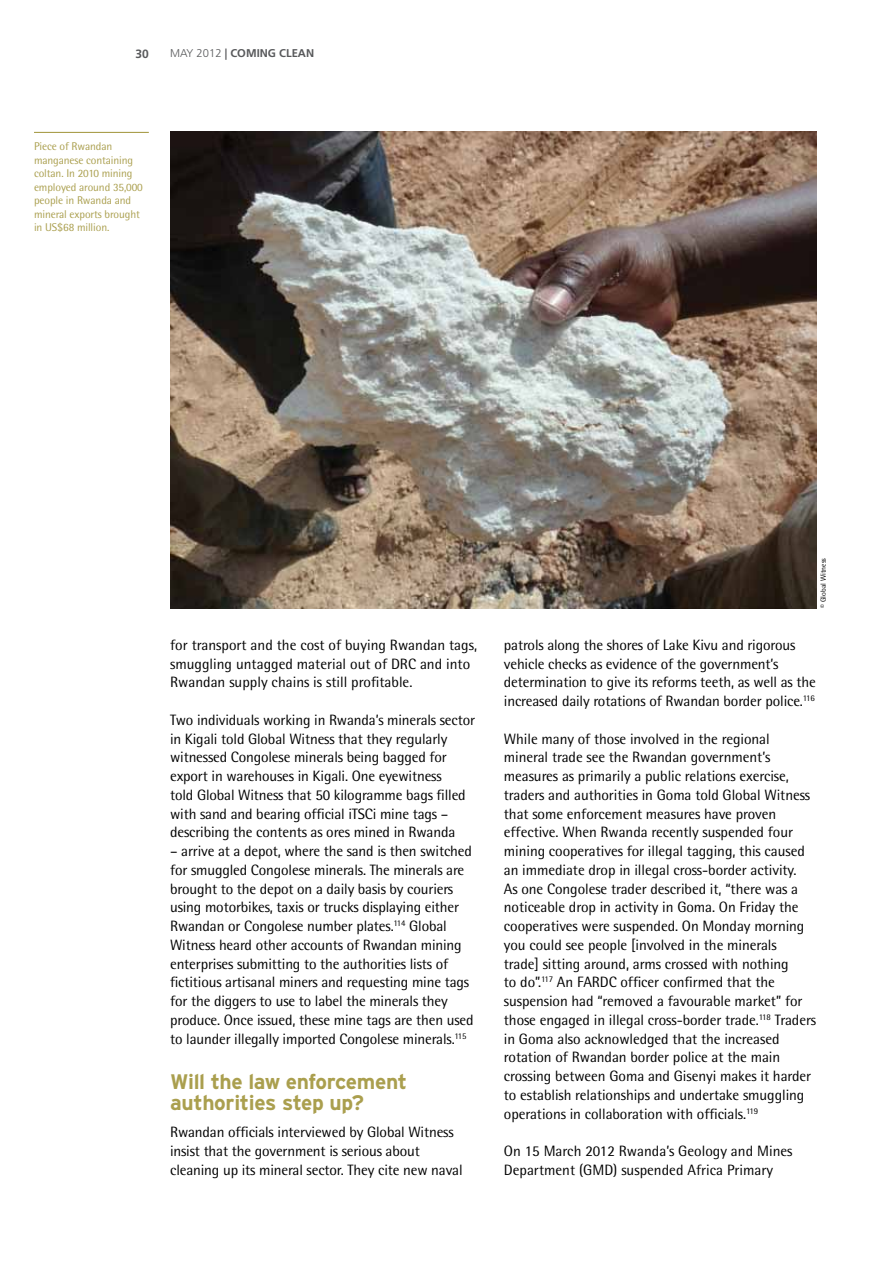
<style>
.page{position:relative;width:893px;height:1263px;background:#fff}
.page>*{position:absolute;margin:0;border:0;box-sizing:border-box;transform-origin:0 0}
.t1{font:700 21px/21px "Interstate";letter-spacing:-.015em;color:#aa9f4e}
.t2{font:15px/18.8px "Rotis Semi Sans";letter-spacing:-.01em;color:#000}
.t3{font:700 12px "Frutiger";color:#58595b}
.t4{font:11.25px/13.5px "Rotis Semi Sans";letter-spacing:-.01em;color:#aa9f4e}
.t5{font:700 11.25px "Frutiger";color:#58595b}
.t6{font:7.5px "Rotis Semi Sans";color:#000}
.s1{font-weight:300}
</style>
<div class="page">
<img style="left:170px;top:132px;width:646px;height:476px">
<hr style="left:34px;top:132px;width:115px;height:1px;background:#aa9f4e">
<p class="t3" style="left:135px;top:46px;width:15px">30</p>
<p class="t5" style="left:170px;top:47px;width:146px"><span class="s1">MAY 2012</span> | COMING CLEAN</p>
<p class="t4" style="left:34px;top:139px;width:110px">Piece of Rwandan manganese containing coltan. In 2010 mining employed around 35,000 people in Rwanda and mineral exports brought in US$68 million.</p>
<p class="t2" style="left:170px;top:635px;width:309px">for transport and the cost of buying Rwandan tags, smuggling untagged material out of DRC and into<br>Rwandan supply chains is still profitable.</p>
<p class="t2" style="left:170px;top:710px;width:307px">Two individuals working in Rwanda’s minerals sector in Kigali told Global Witness that they regularly witnessed Congolese minerals being bagged for export in warehouses in Kigali. One eyewitness<br>told Global Witness that 50 kilogramme bags filled with sand and bearing official iTSCi mine tags – describing the contents as ores mined in Rwanda</p>
<p class="t2" style="left:170px;top:841px;width:305px">– arrive at a depot, where the sand is then switched for smuggled Congolese minerals. The minerals are brought to the depot on a daily basis by couriers using motorbikes, taxis or trucks displaying either Rwandan or Congolese number plates.<sup>114</sup> Global Witness heard other accounts of Rwandan mining enterprises submitting to the authorities lists of fictitious artisanal miners and requesting mine tags for the diggers to use to label the minerals they produce. Once issued, these mine tags are then used to launder illegally imported Congolese minerals.<sup>115</sup></p>
<h1 class="t1" style="left:170px;top:1071px;width:239px">Will the law enforcement authorities step up?</h1>
<p class="t2" style="left:170px;top:1123px;width:294px">Rwandan officials interviewed by Global Witness insist that the government is serious about cleaning up its mineral sector. They cite new naval</p>
<p class="t6" style="left:819px;top:608px;width:51px;rotate:-90deg">© Global Witness</p>
<p class="t2" style="left:504px;top:635px;width:313px">patrols along the shores of Lake Kivu and rigorous vehicle checks as evidence of the government’s determination to give its reforms teeth, as well as the increased daily rotations of Rwandan border police.<sup>116</sup></p>
<p class="t2" style="left:504px;top:729px;width:314px">While many of those involved in the regional mineral trade see the Rwandan government’s measures as primarily a public relations exercise, traders and authorities in Goma told Global Witness that some enforcement measures have proven effective. When Rwanda recently suspended four mining cooperatives for illegal tagging, this caused an immediate drop in illegal cross-border activity.<br>As one Congolese trader described it, “there was a noticeable drop in activity in Goma. On Friday the cooperatives were suspended. On Monday morning you could see people [involved in the minerals<br>trade] sitting around, arms crossed with nothing<br>to do”.<sup>117</sup> An FARDC officer confirmed that the suspension had “removed a favourable market” for those engaged in illegal cross-border trade.<sup>118</sup> Traders in Goma also acknowledged that the increased rotation of Rwandan border police at the main crossing between Goma and Gisenyi makes it harder to establish relationships and undertake smuggling operations in collaboration with officials.<sup>119</sup></p>
<p class="t2" style="left:504px;top:1141px;width:290px">On 15 March 2012 Rwanda’s Geology and Mines<br>Department (GMD) suspended Africa Primary</p>
</div>
